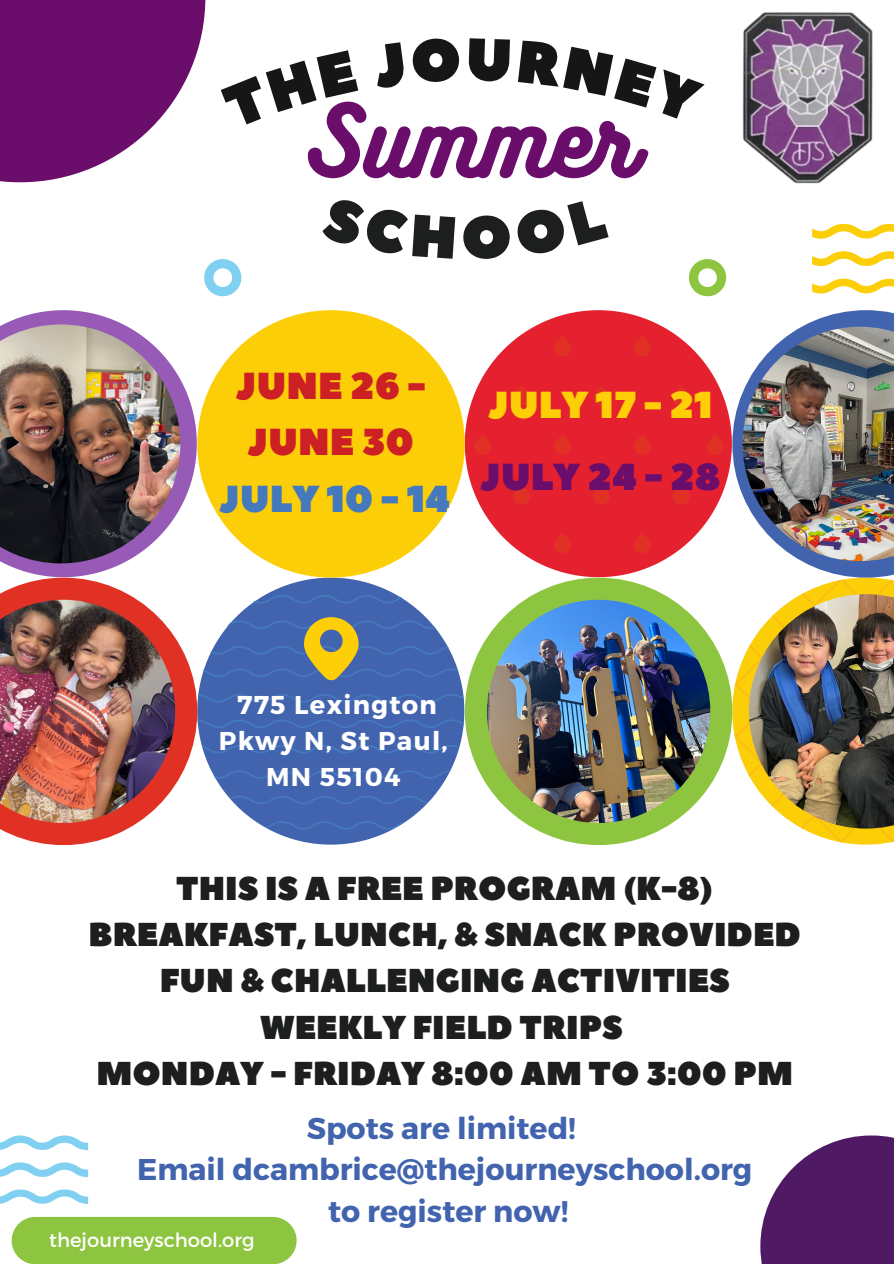
<style>
.page{position:relative;width:894px;height:1264px;background:#fff}
.page>*{position:absolute;margin:0;border:0;box-sizing:border-box;transform-origin:0 0}
.t1{font:88.2px "Bukhari Script";color:#6b0e6b}
.t2{font:37.5px/56.2px "Peace Sans";color:#cd2025;text-align:center}
.t3{font:37.5px "Peace Sans";color:#fece07}
.t4{font:37.5px "Peace Sans";color:#6b0e6b}
.t5{font:37.5px "Peace Sans";color:#4579bd}
.t6{font:33px/46.2px "Peace Sans";color:#1c1f1e;text-align:center}
.t7{font:700 30px/41.7px "Montserrat";color:#4263ae;text-align:center}
.t8{font:700 25.8px/36px "Montserrat";letter-spacing:.05em;color:#fff;text-align:center}
.t9{font:19.5px "Montserrat";color:#fff}
</style>
<div class="page">
<svg style="left:3px;top:310px;width:194px;height:267px"></svg>
<svg style="left:197px;top:577px;width:267px;height:267px;fill:#4263ae"></svg>
<svg style="left:265px;top:821px;width:140px;height:9px"></svg>
<svg style="left:253px;top:595px;width:149px;height:9px"></svg>
<svg style="left:230px;top:795px;width:198px;height:9px;background:#4368b1"></svg>
<svg style="left:197px;top:715px;width:266px;height:13px;background:#4266b0"></svg>
<svg style="left:198px;top:694px;width:266px;height:9px;background:#4267b1"></svg>
<svg style="left:202px;top:745px;width:257px;height:8px;background:#4368b1"></svg>
<svg style="left:214px;top:766px;width:237px;height:12px;background:#4367b0"></svg>
<svg style="left:732px;top:577px;width:161px;height:267px"></svg>
<svg style="left:464px;top:310px;width:267px;height:267px;fill:#e5212f"></svg>
<svg style="left:554px;top:336px;width:17px;height:20px"></svg>
<svg style="left:633px;top:336px;width:17px;height:20px"></svg>
<svg style="left:513px;top:385px;width:17px;height:21px"></svg>
<svg style="left:592px;top:385px;width:17px;height:21px"></svg>
<svg style="left:672px;top:385px;width:17px;height:21px"></svg>
<svg style="left:474px;top:434px;width:17px;height:21px"></svg>
<svg style="left:706px;top:434px;width:17px;height:21px"></svg>
<svg style="left:554px;top:434px;width:17px;height:20px"></svg>
<svg style="left:633px;top:434px;width:17px;height:21px"></svg>
<svg style="left:513px;top:484px;width:17px;height:20px"></svg>
<svg style="left:592px;top:484px;width:17px;height:20px"></svg>
<svg style="left:672px;top:484px;width:17px;height:20px"></svg>
<svg style="left:554px;top:533px;width:17px;height:20px"></svg>
<svg style="left:633px;top:533px;width:17px;height:20px"></svg>
<div style="left:197px;top:310px;width:267px;height:267px;background:#fcce08;border-radius:50%"></div>
<svg style="left:0;top:577px;width:197px;height:268px"></svg>
<svg style="left:760px;top:1135px;width:133px;height:128px;fill:#4f1964"></svg>
<svg style="left:0;top:0;width:205px;height:182px;fill:#6b0e6b"></svg>
<div style="left:464px;top:577px;width:268px;height:268px;background:#8ec540;border-radius:50%"></div>
<svg style="left:732px;top:310px;width:161px;height:267px"></svg>
<div style="left:12px;top:1216px;width:284px;height:47px;background:#8ec540"></div>
<svg style="left:812px;top:224px;width:81px;height:15px"></svg>
<svg style="left:812px;top:251px;width:81px;height:15px"></svg>
<svg style="left:812px;top:278px;width:81px;height:15px"></svg>
<svg style="left:0;top:1135px;width:88px;height:15px"></svg>
<svg style="left:0;top:1162px;width:88px;height:15px"></svg>
<svg style="left:0;top:1189px;width:88px;height:15px"></svg>
<svg style="left:688px;top:259px;width:38px;height:37px"></svg>
<svg style="left:204px;top:259px;width:37px;height:37px"></svg>
<svg style="left:203px;top:617px;width:255px;height:63px;background:#6b80a0"></svg>
<img style="left:0;top:324px;width:180px;height:239px">
<img style="left:0;top:599px;width:175px;height:224px">
<img style="left:487px;top:599px;width:223px;height:224px;border-radius:50%">
<img style="left:742px;top:12px;width:131px;height:172px">
<img style="left:742px;top:327px;width:151px;height:234px">
<img style="left:748px;top:594px;width:145px;height:234px">
<h1 class="t1" style="left:304px;top:84px;width:331px">Summer</h1>
<p class="t2" style="left:236px;top:359px;width:191px">JUNE 26 -<br>JUNE 30</p>
<p class="t5" style="left:219px;top:473px;width:232px">JULY 10 - 14</p>
<p class="t3" style="left:488px;top:379px;width:225px">JULY 17 - 21</p>
<p class="t4" style="left:480px;top:452px;width:242px">JULY 24 - 28</p>
<p class="t8" style="left:219px;top:685px;width:230px">775 Lexington<br>Pkwy N, St Paul,<br>MN 55104</p>
<p class="t6" style="left:89px;top:866px;width:713px">THIS IS A FREE PROGRAM (K-8)<br>BREAKFAST, LUNCH, &amp; SNACK PROVIDED<br>FUN &amp; CHALLENGING ACTIVITIES<br>WEEKLY FIELD TRIPS<br>MONDAY - FRIDAY 8:00 AM TO 3:00 PM</p>
<p class="t7" style="left:137px;top:1105px;width:616px">Spots are limited!<br>Email dcambrice@thejourneyschool.org to register now!</p>
<p class="t9" style="left:49px;top:1227px;width:207px">thejourneyschool.org</p>
</div>
